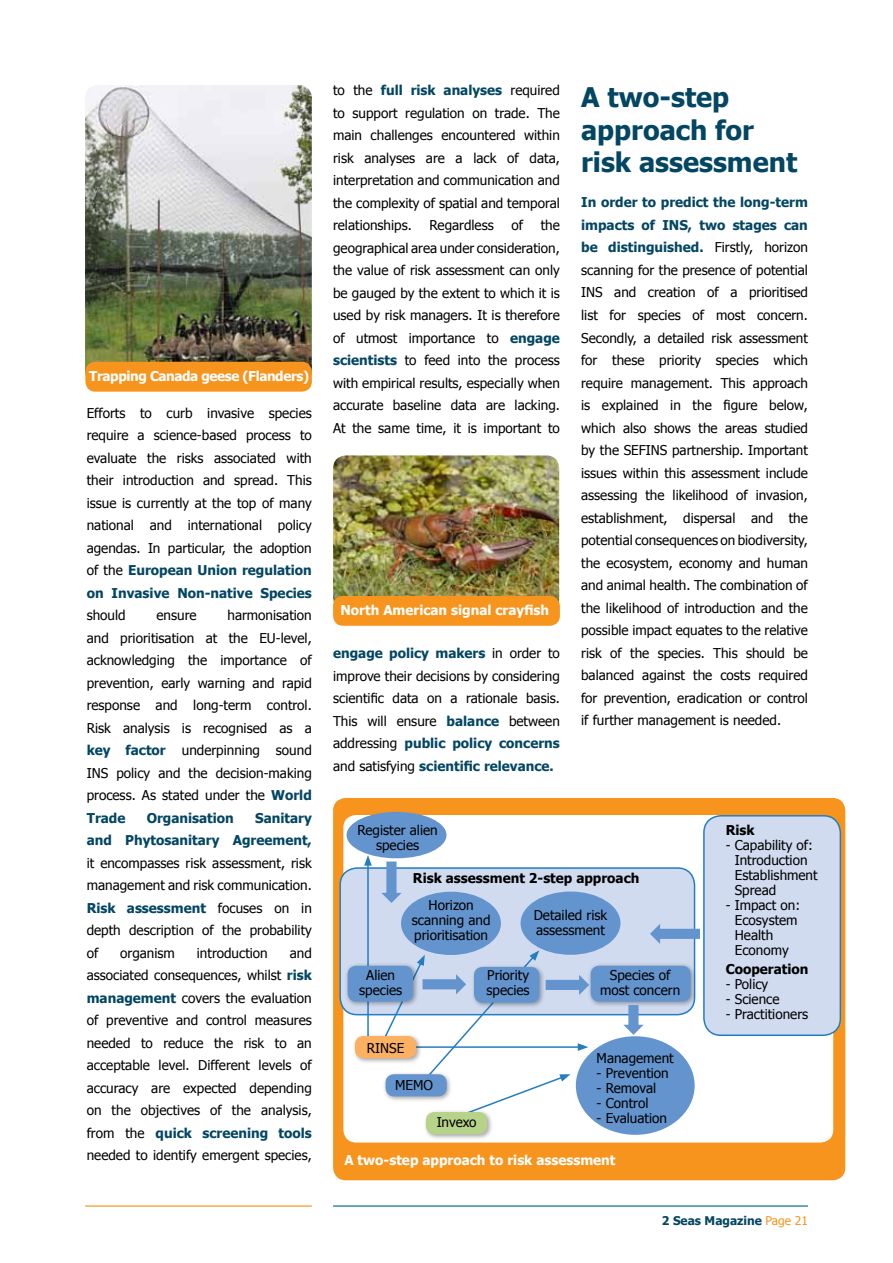
<style>
.page{position:relative;width:893px;height:1263px;background:#fff}
.page>*{position:absolute;margin:0;border:0;box-sizing:border-box;transform-origin:0 0}
.t1{font:700 27px/32.4px "Tahoma";color:#034663}
.t2{font:13.5px/22.5px "Tahoma";color:#000;text-align:justify}
.t3{font:700 13.5px "Tahoma";color:#fff}
.t4{font:700 13.5px/22.5px "Tahoma";color:#034663;text-align:right}
.t5{font:700 13.5px "Tahoma";color:#000}
.t6{font:700 13.5px "Tahoma";letter-spacing:-.03em;color:#fff}
.t7{font:700 12px "Tahoma";color:#034663}
.s1{font-weight:700;color:#034663}
.s2{font-weight:400;color:#f7941e}
</style>
<div class="page">
<hr style="left:85px;top:1205px;width:227px;height:1px;background:#f7941e">
<div style="left:333px;top:798px;width:512px;height:382px;background:#f7941e;border-radius:13px"></div>
<div style="left:343px;top:815px;width:490px;height:327px;background:#fff;border-radius:13px"></div>
<div style="left:576px;top:1036px;width:119px;height:99px;background:#6494ce;border-radius:50%"></div>
<div style="left:340px;top:868px;width:354px;height:147px;background:#d0dbf0;border-radius:17px"></div>
<div style="left:339px;top:867px;width:356px;height:148px;border:2px solid #237dc1;border-radius:17px"></div>
<div style="left:704px;top:816px;width:136px;height:219px;background:#d0dbf0;border-radius:17px"></div>
<div style="left:703px;top:815px;width:138px;height:221px;border:2px solid #237dc1;border-radius:17px"></div>
<img style="left:85px;top:85px;width:227px;height:284px">
<img style="left:333px;top:455px;width:226px;height:148px">
<div style="left:333px;top:596px;width:227px;height:30px;background:#f7941e;border-radius:10px"></div>
<div style="left:85px;top:362px;width:227px;height:30px;background:#f7941e;border-radius:10px"></div>
<div style="left:587px;top:962px;width:110px;height:45px;background:#000;opacity:.35"></div>
<div style="left:591px;top:966px;width:100px;height:35px;background:#6494ce;border-radius:9px"></div>
<div style="left:347px;top:812px;width:99px;height:46px;background:#6494ce;border-radius:50%"></div>
<svg style="left:650px;top:924px;width:50px;height:20px"></svg>
<svg style="left:381px;top:861px;width:21px;height:42px"></svg>
<svg style="left:623px;top:1005px;width:21px;height:30px"></svg>
<div style="left:401px;top:892px;width:100px;height:63px;background:#6494ce;border-radius:50%"></div>
<div style="left:521px;top:891px;width:99px;height:64px;background:#6494ce;border-radius:50%"></div>
<hr style="left:367px;top:863px;width:2px;height:181px;background:#237dc1">
<svg style="left:364px;top:855px;width:8px;height:11px"></svg>
<svg style="left:378px;top:950px;width:211px;height:167px"></svg>
<div style="left:471px;top:964px;width:74px;height:44px;background:#000;opacity:.35"></div>
<div style="left:474px;top:967px;width:65px;height:36px;background:#6494ce;border-radius:9px"></div>
<div style="left:382px;top:1071px;width:71px;height:31px;background:#000;opacity:.35"></div>
<div style="left:386px;top:1074px;width:61px;height:22px;background:#6494ce;border-radius:9px"></div>
<div style="left:423px;top:1109px;width:70px;height:31px;background:#000;opacity:.35"></div>
<div style="left:426px;top:1112px;width:61px;height:22px;background:#b6d389;border-radius:9px"></div>
<div style="left:352px;top:1033px;width:70px;height:31px;background:#000;opacity:.35"></div>
<div style="left:355px;top:1036px;width:61px;height:22px;background:#fbb161;border-radius:9px"></div>
<div style="left:344px;top:962px;width:75px;height:45px;background:#000;opacity:.35"></div>
<div style="left:348px;top:966px;width:65px;height:35px;background:#6494ce;border-radius:9px"></div>
<p class="t6" style="left:89px;top:367px;width:221px">Trapping Canada geese (Flanders)</p>
<p class="t2" style="left:87px;top:401px;width:227px">Efforts to curb invasive species require a science-based process to evaluate the risks associated with their introduction and spread. This issue is currently at the top of many national and international policy agendas. In particular, the adoption of the <span class="s1">European Union regulation on Invasive Non-native Species</span></p>
<p class="t2" style="left:87px;top:604px;width:40px">should</p>
<p class="t2" style="left:157px;top:604px;width:42px">ensure</p>
<p class="t2" style="left:87px;top:604px;width:227px;text-indent:141px">harmonisation and prioritisation at the EU-level, acknowledging the importance of prevention, early warning and rapid response and long-term control.<br>Risk analysis is recognised as a <span class="s1">key factor</span> underpinning sound INS policy and the decision-making process. As stated under the <span class="s1">World Trade</span></p>
<p class="t4" style="left:87px;top:806px;width:227px">Sanitary<br>and Phytosanitary Agreement,</p>
<p class="t2" style="left:87px;top:851px;width:227px">it encompasses risk assessment, risk management and risk communication.<br><span class="s1">Risk assessment</span> focuses on in depth description of the probability of</p>
<p class="t4" style="left:147px;top:806px;width:89px">Organisation</p>
<p class="t2" style="left:87px;top:941px;width:227px;text-indent:203px">and associated consequences, whilst <span class="s1">risk management</span> covers the evaluation of preventive and control measures needed to reduce the risk to an acceptable level. Different levels of accuracy are expected depending on the objectives of the analysis, from the <span class="s1">quick screening tools </span>needed to identify emergent species,</p>
<p class="t2" style="left:120px;top:941px;width:56px">organism</p>
<p class="t2" style="left:197px;top:941px;width:72px">introduction</p>
<p class="t2" style="left:333px;top:79px;width:228px">to the <span class="s1">full risk analyses</span> required to support regulation on trade. The main challenges encountered within risk analyses are a lack of data, interpretation and communication and the complexity of spatial and temporal relationships.</p>
<p class="t2" style="left:429px;top:214px;width:66px">Regardless</p>
<p class="t2" style="left:511px;top:214px;width:13px">of</p>
<p class="t2" style="left:333px;top:214px;width:228px;text-indent:208px">the geographical area under consideration, the value of risk assessment can only be gauged by the extent to which it is used by risk managers. It is therefore of utmost importance to <span class="s1">engage scientists</span> to feed into the process with empirical results, especially when accurate baseline data are lacking.<br>At the same time, it is important to</p>
<p class="t3" style="left:341px;top:601px;width:210px">North American signal crayfish</p>
<p class="t2" style="left:333px;top:641px;width:228px"><span class="s1">engage policy makers</span> in order to improve their decisions by considering scientific data on a rationale basis.<br>This will ensure <span class="s1">balance</span> between addressing <span class="s1">public policy concerns </span>and satisfying <span class="s1">scientific relevance.</span></p>
<h1 class="t1" style="left:581px;top:80px;width:218px">A two-step approach for risk assessment</h1>
<p class="t2" style="left:581px;top:191px;width:228px"><span class="s1">In order to predict the long-term impacts of INS, two stages can be distinguished.</span> Firstly, horizon scanning for the presence of potential INS and creation of a prioritised list for species of most concern.<br>Secondly, a detailed risk assessment for these priority species which require management. This approach is explained in the figure below, which also shows the areas studied by the SEFINS partnership. Important issues within this assessment include assessing the likelihood of invasion, establishment, dispersal and the potential consequences on biodiversity, the ecosystem, economy and human and animal health. The combination of the likelihood of introduction and the possible impact equates to the relative risk of the species. This should be balanced against the costs required for prevention, eradication or control if further management is needed.</p>
<p class="t2" style="left:357px;top:822px;width:82px;line-height:15px;text-align:center">Register alien species</p>
<p class="t2" style="left:359px;top:967px;width:45px;line-height:15px;text-align:center">Alien species</p>
<p class="t5" style="left:413px;top:870px;width:228px">Risk assessment 2-step approach</p>
<p class="t2" style="left:412px;top:897px;width:80px;line-height:15px;text-align:center">Horizon scanning and prioritisation</p>
<p class="t2" style="left:534px;top:907px;width:75px;line-height:15px">Detailed risk assessment</p>
<p class="t2" style="left:487px;top:967px;width:45px;line-height:15px">Priority species</p>
<p class="t2" style="left:600px;top:967px;width:82px;line-height:15px;text-align:center">Species of most concern</p>
<p class="t2" style="left:367px;top:1036px;width:39px">RINSE</p>
<p class="t2" style="left:395px;top:1073px;width:39px">MEMO</p>
<p class="t2" style="left:437px;top:1111px;width:41px">Invexo</p>
<p class="t2" style="left:597px;top:1046px;width:79px">Management</p>
<p class="t2" style="left:597px;top:1061px;width:74px">- Prevention</p>
<p class="t2" style="left:597px;top:1076px;width:61px">- Removal</p>
<p class="t2" style="left:597px;top:1091px;width:53px">- Control</p>
<p class="t2" style="left:597px;top:1106px;width:72px">- Evaluation</p>
<p class="t3" style="left:344px;top:1151px;width:273px">A two-step approach to risk assessment</p>
<p class="t5" style="left:726px;top:821px;width:30px">Risk</p>
<p class="t2" style="left:735px;top:837px;width:84px;line-height:15px;text-align:left;text-indent:-9px">- Capability of:<br>Introduction<br>Establishment<br>Spread</p>
<p class="t2" style="left:735px;top:897px;width:67px;line-height:15px;text-align:left;text-indent:-9px">- Impact on:<br>Ecosystem<br>Health<br>Economy</p>
<p class="t5" style="left:726px;top:960px;width:84px">Cooperation</p>
<p class="t2" style="left:726px;top:972px;width:44px">- Policy</p>
<p class="t2" style="left:726px;top:987px;width:55px">- Science</p>
<p class="t2" style="left:726px;top:1002px;width:84px">- Practitioners</p>
<p class="t7" style="left:662px;top:1213px;width:148px">2 Seas Magazine <span class="s2">Page 21</span></p>
</div>
